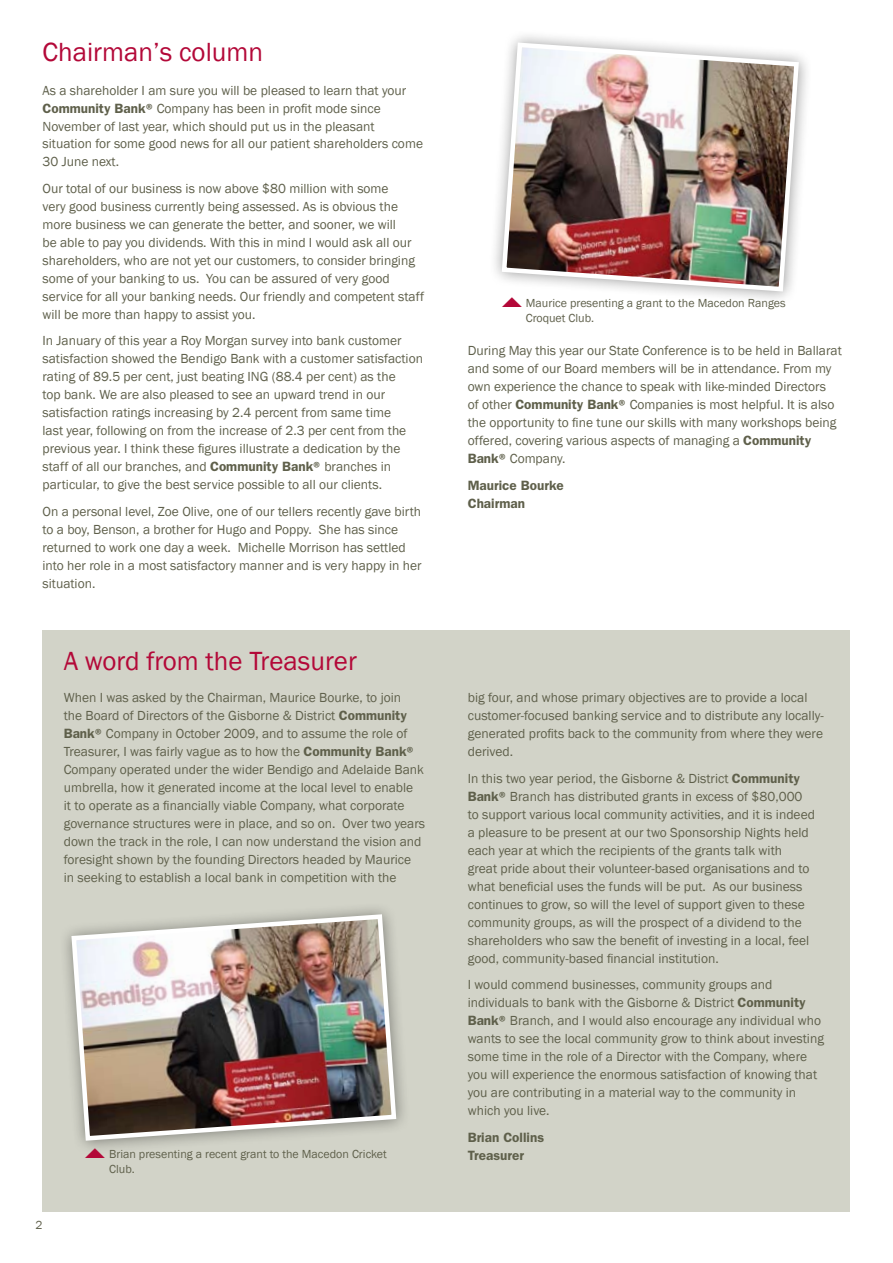
<style>
.page{position:relative;width:893px;height:1263px;background:#fff}
.page>*{position:absolute;margin:0;border:0;box-sizing:border-box;transform-origin:0 0}
.t1{font:27px "Franklin Gothic";color:#b30838}
.t2{font:13.5px/18px "Franklin Gothic";color:#5f604b}
.t3{font:600 13.5px/18px "Franklin Gothic";color:#5f604b}
.t4{font:12px/15px "Franklin Gothic";color:#5f604b}
.s1{font-weight:600}
</style>
<div class="page">
<div style="left:43px;top:631px;width:807px;height:581px;background:#d2d3c8"></div>
<img style="left:69px;top:912px;width:330px;height:231px">
<div style="left:487px;top:28px;width:325px;height:277px;background:#000;opacity:.4"></div>
<img style="left:499px;top:40px;width:302px;height:254px">
<svg style="left:502px;top:297px;width:20px;height:8px"></svg>
<h1 class="t1" style="left:43px;top:36px;width:222px">Chairman’s column</h1>
<p class="t2" style="left:43px;top:81px;width:382px">As a shareholder I am sure you will be pleased to learn that your <span class="s1">Community Bank®</span> Company has been in profit mode since November of last year, which should put us in the pleasant situation for some good news for all our patient shareholders come 30 June next.</p>
<p class="t2" style="left:43px;top:180px;width:383px">Our total of our business is now above $80 million with some<br>very good business currently being assessed. As is obvious the more business we can generate the better, and sooner, we will<br>be able to pay you dividends. With this in mind I would ask all our shareholders, who are not yet our customers, to consider bringing some of your banking to us. You can be assured of very good service for all your banking needs. Our friendly and competent staff will be more than happy to assist you.</p>
<p class="t2" style="left:43px;top:332px;width:382px">In January of this year a Roy Morgan survey into bank customer satisfaction showed the Bendigo Bank with a customer satisfaction rating of 89.5 per cent, just beating ING (88.4 per cent) as the<br>top bank. We are also pleased to see an upward trend in our satisfaction ratings increasing by 2.4 percent from same time<br>last year, following on from the increase of 2.3 per cent from the previous year. I think these figures illustrate a dedication by the staff of all our branches, and <span class="s1">Community Bank®</span> branches in particular, to give the best service possible to all our clients.</p>
<p class="t2" style="left:43px;top:503px;width:381px">On a personal level, Zoe Olive, one of our tellers recently gave birth to a boy, Benson, a brother for Hugo and Poppy. She has since returned to work one day a week. Michelle Morrison has settled into her role in a most satisfactory manner and is very happy in her situation.</p>
<h1 class="t1" style="left:64px;top:644px;width:295px">A word from the Treasurer</h1>
<p class="t4" style="left:526px;top:295px;width:261px">Maurice presenting a grant to the Macedon Ranges<br>Croquet Club.</p>
<p class="t2" style="left:468px;top:342px;width:376px">During May this year our State Conference is to be held in Ballarat and some of our Board members will be in attendance. From my own experience the chance to speak with like-minded Directors<br>of other <span class="s1">Community Bank®</span> Companies is most helpful. It is also the opportunity to fine tune our skills with many workshops being offered, covering various aspects of managing a <span class="s1">Community Bank®</span> Company.</p>
<p class="t3" style="left:468px;top:476px;width:98px">Maurice Bourke<br>Chairman</p>
<p class="t4" style="left:35px;top:1217px;width:9px">2</p>
<p class="t2" style="left:64px;top:689px;width:363px">When I was asked by the Chairman, Maurice Bourke, to join<br>the Board of Directors of the Gisborne &amp; District <span class="s1">Community Bank®</span> Company in October 2009, and to assume the role of Treasurer, I was fairly vague as to how the <span class="s1">Community Bank® </span>Company operated under the wider Bendigo and Adelaide Bank umbrella, how it generated income at the local level to enable<br>it to operate as a financially viable Company, what corporate governance structures were in place, and so on. Over two years down the track in the role, I can now understand the vision and foresight shown by the founding Directors headed by Maurice<br>in seeking to establish a local bank in competition with the</p>
<p class="t2" style="left:468px;top:689px;width:358px">big four, and whose primary objectives are to provide a local customer-focused banking service and to distribute any locally&shy;generated profits back to the community from where they were derived.</p>
<p class="t2" style="left:468px;top:770px;width:349px">In this two year period, the Gisborne &amp; District <span class="s1">Community Bank®</span> Branch has distributed grants in excess of $80,000 to support various local community activities, and it is indeed a pleasure to be present at our two Sponsorship Nights held each year at which the recipients of the grants talk with<br>great pride about their volunteer-based organisations and to what beneficial uses the funds will be put. As our business continues to grow, so will the level of support given to these community groups, as will the prospect of a dividend to the shareholders who saw the benefit of investing in a local, feel good, community-based financial institution.</p>
<p class="t2" style="left:468px;top:976px;width:358px">I would commend businesses, community groups and individuals to bank with the Gisborne &amp; District <span class="s1">Community Bank®</span> Branch, and I would also encourage any individual who wants to see the local community grow to think about investing some time in the role of a Director with the Company, where you will experience the enormous satisfaction of knowing that you are contributing in a material way to the community in which you live.</p>
<p class="t3" style="left:468px;top:1128px;width:78px">Brian Collins<br>Treasurer</p>
<p class="t4" style="left:109px;top:1147px;width:279px">Brian presenting a recent grant to the Macedon Cricket<br>Club.</p>
</div>
